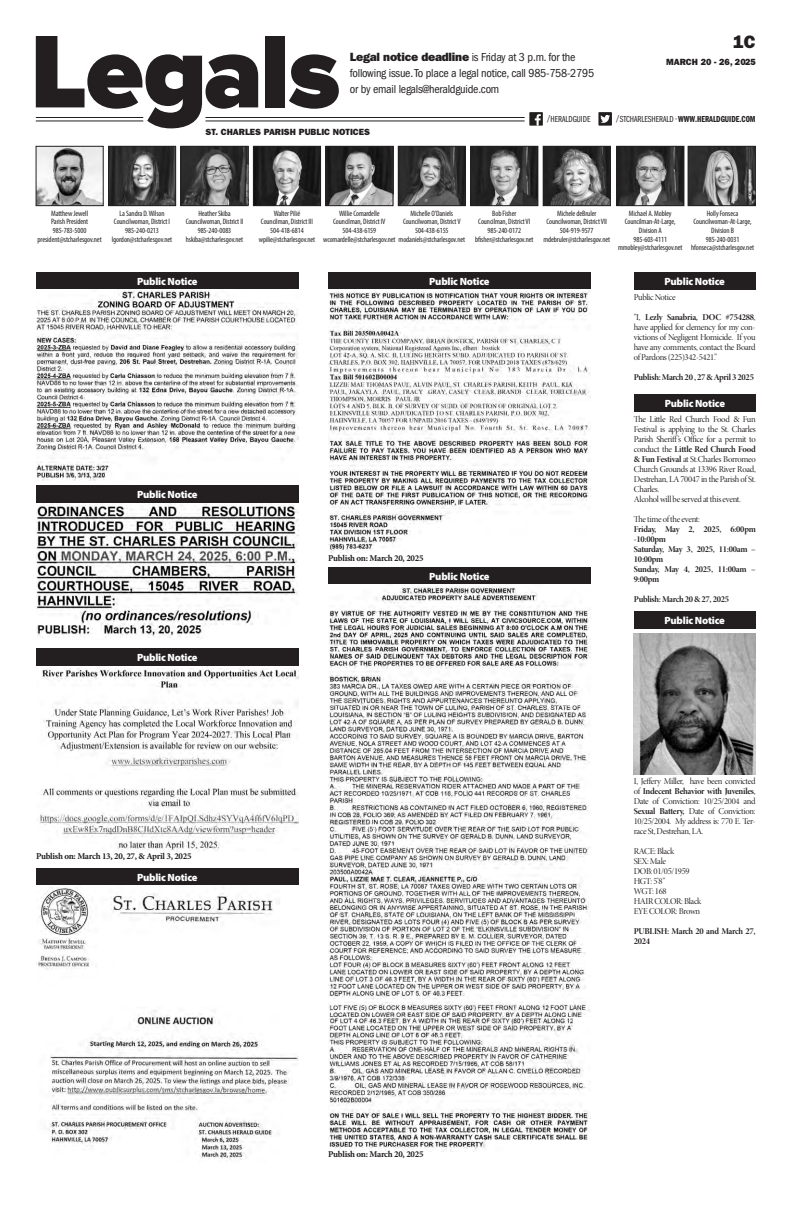
<style>
.page{position:relative;width:792px;height:1224px;background:#fff}
.page>*{position:absolute;margin:0;border:0;box-sizing:border-box;transform-origin:0 0}
.t1{font:18px "ITC Franklin Gothic Std Hvy";color:#231f20}
.t2{font:condensed 12px/16px "ITC Franklin Gothic Std";letter-spacing:-.02em;color:#231f20}
.t3{font:900 10.5px "Myriad Pro";letter-spacing:-.02em;color:#fff}
.t4{font:9px/10px "Minion Pro Disp";letter-spacing:-.03em;color:#231f20;text-align:justify}
.t5{font:9px/10px "Minion Pro Bold Disp";letter-spacing:-.03em;color:#231f20}
.t6{font:700 9px "Minion Pro";letter-spacing:-.03em;color:#231f20}
.t7{font:9px "ITC Franklin Gothic Std Hvy";color:#231f20}
.t8{font:9px "ITC Franklin Gothic Std Dm Cp";color:#231f20}
.t9{font:9px "ITC Franklin Gothic Std Bk Cp";color:#231f20}
.t10{font:condensed 7.8px/8.7px "Myriad Pro";letter-spacing:-.01em;color:#231f20;text-align:center}
.s1{font-family:"ITC Franklin Gothic Std Hvy";font-stretch:normal}
.s2{font-family:"ITC Franklin Gothic Std Bk Cp"}
.s3{font-family:"Minion Pro Disp"}
.s4{font-family:"Minion Pro Bold Disp"}
</style>
<div class="page">
<svg style="left:36px;top:36px;width:222px;height:92px"></svg>
<div style="left:265px;top:36px;width:19px;height:71px;background:#231f20"></div>
<svg style="left:289px;top:54px;width:50px;height:55px"></svg>
<hr style="left:206px;top:117px;width:319px;height:1px;background:#231f20">
<hr style="left:36px;top:117px;width:107px;height:1px;background:#231f20">
<hr style="left:206px;top:121px;width:319px;height:1px;background:#231f20">
<hr style="left:36px;top:121px;width:107px;height:1px;background:#231f20">
<div style="left:529px;top:112px;width:14px;height:14px;background:#211e1e"></div>
<svg style="left:535px;top:114px;width:6px;height:12px"></svg>
<div style="left:598px;top:112px;width:14px;height:14px;background:#231f20"></div>
<svg style="left:600px;top:115px;width:10px;height:8px"></svg>
<img style="left:690px;top:148px;width:63px;height:56px">
<div style="left:688px;top:146px;width:67px;height:60px;border:1px solid #231f20"></div>
<img style="left:38px;top:148px;width:63px;height:56px">
<div style="left:36px;top:146px;width:67px;height:60px;border:1px solid #231f20"></div>
<img style="left:328px;top:148px;width:63px;height:56px">
<div style="left:326px;top:146px;width:67px;height:60px;border:1px solid #231f20"></div>
<img style="left:400px;top:148px;width:64px;height:56px">
<div style="left:398px;top:146px;width:68px;height:60px;border:1px solid #231f20"></div>
<img style="left:619px;top:148px;width:63px;height:56px">
<div style="left:617px;top:146px;width:67px;height:60px;border:1px solid #231f20"></div>
<img style="left:545px;top:148px;width:63px;height:56px">
<div style="left:543px;top:146px;width:67px;height:60px;border:1px solid #231f20"></div>
<img style="left:473px;top:148px;width:63px;height:56px">
<div style="left:471px;top:146px;width:67px;height:60px;border:1px solid #231f20"></div>
<img style="left:255px;top:148px;width:64px;height:56px">
<div style="left:253px;top:146px;width:68px;height:60px;border:1px solid #231f20"></div>
<img style="left:110px;top:148px;width:64px;height:56px">
<div style="left:108px;top:146px;width:68px;height:60px;border:1px solid #231f20"></div>
<img style="left:183px;top:148px;width:63px;height:56px">
<div style="left:181px;top:146px;width:67px;height:60px;border:1px solid #231f20"></div>
<div style="left:36px;top:272px;width:263px;height:18px;background:#231f20"></div>
<img style="left:36px;top:290px;width:263px;height:191px">
<div style="left:36px;top:868px;width:263px;height:18px;background:#231f20"></div>
<img style="left:36px;top:887px;width:263px;height:273px">
<div style="left:634px;top:611px;width:122px;height:18px;background:#231f20"></div>
<img style="left:634px;top:634px;width:122px;height:140px">
<div style="left:634px;top:272px;width:122px;height:18px;background:#231f20"></div>
<div style="left:634px;top:394px;width:122px;height:18px;background:#231f20"></div>
<div style="left:36px;top:485px;width:263px;height:18px;background:#231f20"></div>
<img style="left:36px;top:503px;width:263px;height:135px">
<div style="left:36px;top:648px;width:263px;height:18px;background:#231f20"></div>
<img style="left:39px;top:666px;width:260px;height:186px">
<div style="left:328px;top:272px;width:263px;height:18px;background:#231f20"></div>
<img style="left:328px;top:291px;width:263px;height:261px">
<div style="left:328px;top:567px;width:263px;height:18px;background:#231f20"></div>
<img style="left:328px;top:586px;width:263px;height:432px">
<svg style="left:329px;top:1018px;width:262px;height:134px"></svg>
<h1 class="t1" style="left:733px;top:32px;width:24px">1C</h1>
<p class="t7" style="left:666px;top:56px;width:91px">MARCH 20 - 26, 2025</p>
<h2 class="t2" style="left:350px;top:49px;width:246px"><span class="s1">Legal notice deadline</span> is Friday at 3 p.m. for the following issue. To place a legal notice, call 985-758-2795 or by email legals@heraldguide.com</h2>
<p class="t9" style="left:547px;top:114px;width:45px">/HERALDGUIDE</p>
<p class="t8" style="left:616px;top:114px;width:141px"><span class="s2">/STCHARLESHERALD •</span> WWW.HERALDGUIDE.COM</p>
<p class="t7" style="left:206px;top:126px;width:166px">ST. CHARLES PARISH PUBLIC NOTICES</p>
<p class="t10" style="left:38px;top:209px;width:66px">Matthew Jewell<br>Parish President<br>985-783-5000 president@stcharlesgov.net</p>
<p class="t10" style="left:339px;top:209px;width:42px">Willie Comardelle</p>
<p class="t10" style="left:112px;top:209px;width:62px">La Sandra D. Wilson<br>Councilwoman, District I<br>985-240-0213 lgordon@stcharlesgov.net</p>
<p class="t10" style="left:186px;top:209px;width:59px">Heather Skiba<br>Councilwoman, District II<br>985-240-0083 hskiba@stcharlesgov.net</p>
<h3 class="t3" style="left:137px;top:274px;width:62px">Public Notice</h3>
<p class="t10" style="left:259px;top:209px;width:58px">Walter Pilié<br>Councilman, District III<br>504-418-6814 wpilie@stcharlesgov.net</p>
<p class="t10" style="left:403px;top:209px;width:59px">Michelle O’Daniels<br>Councilwoman, District V<br>504-438-6155</p>
<p class="t10" style="left:618px;top:209px;width:66px">Michael A. Mobley<br>Councilman-At-Large,<br>Division A<br>985-603-4111 mmobley@stcharlesgov.net</p>
<p class="t10" style="left:475px;top:209px;width:60px">Bob Fisher<br>Councilman, District VI<br>985-240-0172 bfisher@stcharlesgov.net</p>
<p class="t10" style="left:543px;top:209px;width:68px">Michele deBruler<br>Councilwoman, District VII<br>504-919-9577 mdebruler@stcharlesgov.net</p>
<p class="t10" style="left:691px;top:209px;width:65px">Holly Fonseca<br>Councilwoman-At-Large,<br>Division B<br>985-240-0031 hfonseca@stcharlesgov.net</p>
<p class="t10" style="left:333px;top:217px;width:54px">Councilman, District IV</p>
<p class="t10" style="left:343px;top:226px;width:35px">504-438-6159</p>
<p class="t10" style="left:323px;top:235px;width:143px">wcomardelle@stcharlesgov.net modaniels@stcharlesgov.net</p>
<h3 class="t3" style="left:429px;top:274px;width:62px">Public Notice</h3>
<h3 class="t3" style="left:665px;top:274px;width:62px">Public Notice</h3>
<p class="t4" style="left:634px;top:292px;width:43px">Public Notice</p>
<p class="t5" style="left:634px;top:312px;width:123px"><span class="s3">“I,</span> Lezly Sanabria, DOC #754288<span class="s3">,</span></p>
<p class="t4" style="left:634px;top:322px;width:123px">have applied for clemency for my con&shy;victions of Negligent Homicide. If you have any comments, contact the Board of Pardons (225)342-5421.”</p>
<p class="t5" style="left:634px;top:372px;width:122px">Publish: March 20 , 27 &amp; April 3 2025</p>
<h3 class="t3" style="left:665px;top:396px;width:62px">Public Notice</h3>
<p class="t4" style="left:634px;top:414px;width:123px">The Little Red Church Food &amp; Fun Festival is applying to the St. Charles Parish Sheriff’s Office for a permit to</p>
<p class="t5" style="left:634px;top:444px;width:123px"><span class="s3">conduct the</span> Little Red Church Food</p>
<p class="t4" style="left:634px;top:454px;width:123px;text-align:left"><span class="s4">&amp; Fun Festival</span> at St.Charles Borromeo<br>Church Grounds at 13396 River Road,<br>Destrehan, LA 70047 in the Parish of St.<br>Charles.<br>Alcohol will be served at this event.</p>
<p class="t4" style="left:634px;top:514px;width:68px">The time of the event:</p>
<p class="t5" style="left:634px;top:524px;width:123px">Friday, May 2, 2025, 6:00pm -10:00pm<br>Saturday, May 3, 2025, 11:00am –<br>10:00pm<br>Sunday, May 4, 2025, 11:00am –<br>9:00pm</p>
<p class="t5" style="left:634px;top:594px;width:97px">Publish: March 20 &amp; 27, 2025</p>
<h3 class="t3" style="left:137px;top:488px;width:62px">Public Notice</h3>
<p class="t6" style="left:328px;top:551px;width:97px">Publish on: March 20, 2025</p>
<h3 class="t3" style="left:429px;top:569px;width:62px">Public Notice</h3>
<h3 class="t3" style="left:137px;top:651px;width:62px">Public Notice</h3>
<p class="t6" style="left:36px;top:849px;width:157px">Publish on: March 13, 20, 27, &amp; April 3, 2025</p>
<h3 class="t3" style="left:137px;top:870px;width:62px">Public Notice</h3>
<p class="t6" style="left:328px;top:1147px;width:97px">Publish on: March 20, 2025</p>
<h3 class="t3" style="left:665px;top:613px;width:62px">Public Notice</h3>
<p class="t4" style="left:634px;top:776px;width:123px">I, Jeffery Miller, have been convicted</p>
<p class="t5" style="left:634px;top:786px;width:123px"><span class="s3">of</span> Indecent Behavior with Juveniles<span class="s3">,</span></p>
<p class="t4" style="left:634px;top:796px;width:123px">Date of Conviction: 10/25/2004 and <span class="s4">Sexual Battery,</span> Date of Conviction:<br>10/25/2004. My address is: 770 E. Ter&shy;race St, Destrehan, LA.</p>
<p class="t4" style="left:634px;top:846px;width:69px;text-align:left">RACE: Black<br>SEX: Male<br>DOB: 01/05/1959<br>HGT: 5’8”<br>WGT: 168<br>HAIR COLOR: Black<br>EYE COLOR: Brown</p>
<p class="t5" style="left:634px;top:926px;width:123px">PUBLISH: March 20 and March 27,<br>2024</p>
</div>
